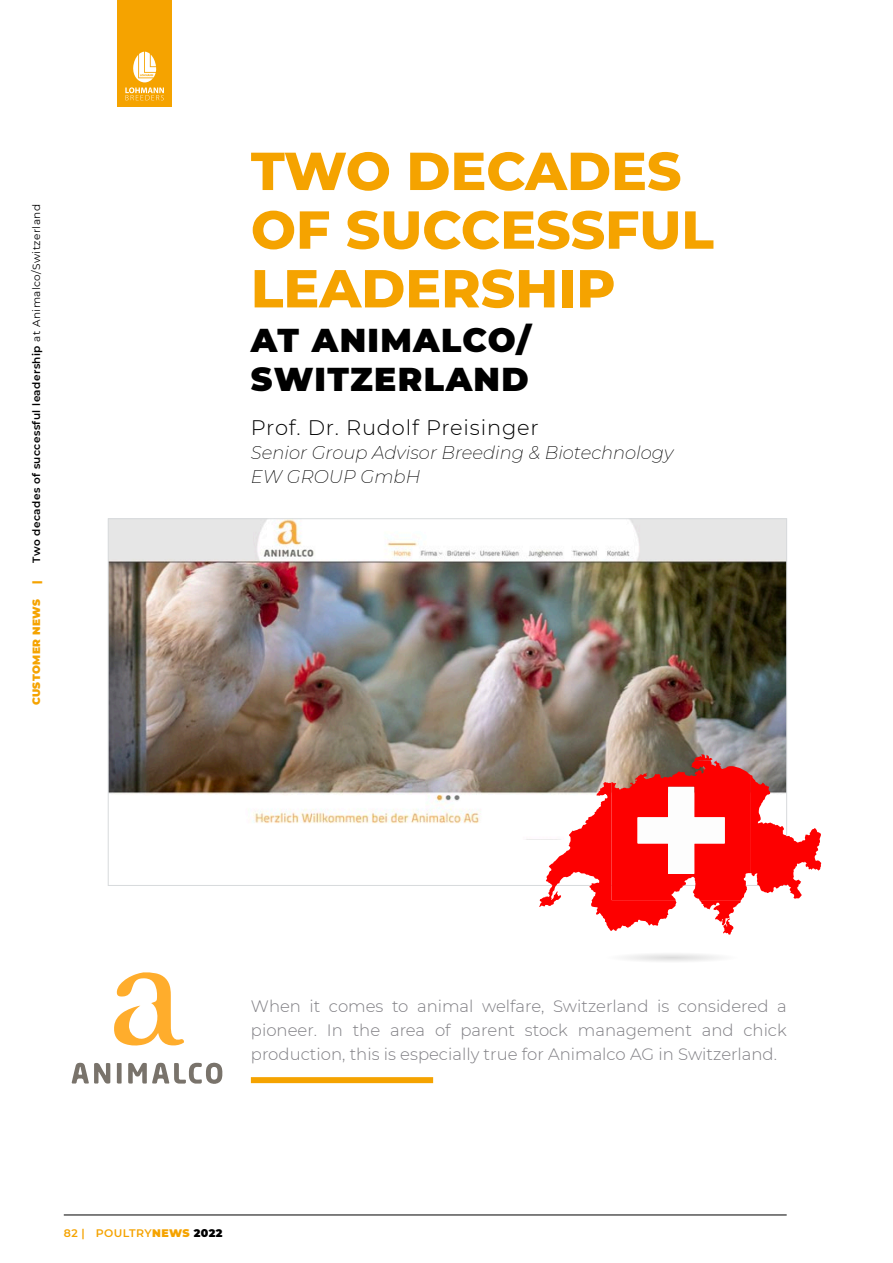
<style>
.page{position:relative;width:893px;height:1263px;background:#fff}
.page>*{position:absolute;margin:0;border:0;box-sizing:border-box;transform-origin:0 0}
.t1{font:800 53.4px/58.7px "Montserrat";color:#f5a300}
.t2{font:900 33px/39px "Montserrat";letter-spacing:.04em;color:#000}
.t3{font:300 21px "Montserrat";letter-spacing:.04em;color:#000}
.t4{font:italic 200 18px "Montserrat";color:#000}
.t5{font:300 16.5px/24px "Montserrat";color:#7f7e83;text-align:justify}
.t6{font:600 10.95px "Montserrat";letter-spacing:.04em;color:#f5a300}
.t7{font:600 10.5px "Montserrat";letter-spacing:.04em;color:#000}
.t8{font:900 10.5px "Montserrat";letter-spacing:.035em;color:#f5a300}
.s1{font-weight:400}
.s2{font-weight:900}
.s3{font-weight:900;color:#000}
</style>
<div class="page">
<img style="left:110px;top:520px;width:675px;height:304px">
<svg style="left:625px;top:954px;width:94px;height:8px"></svg>
<svg style="left:539px;top:754px;width:282px;height:181px"></svg>
<svg style="left:114px;top:972px;width:70px;height:74px"></svg>
<svg style="left:116px;top:1063px;width:6px;height:21px"></svg>
<svg style="left:71px;top:1063px;width:39px;height:21px"></svg>
<svg style="left:128px;top:1062px;width:95px;height:22px"></svg>
<div style="left:251px;top:1077px;width:182px;height:6px;background:#f5a300"></div>
<hr style="left:64px;top:1215px;width:723px;height:1px;background:#000">
<div style="left:118px;top:0;width:54px;height:106px;background:#f5a300"></div>
<svg style="left:125px;top:52px;width:39px;height:48px"></svg>
<p class="t7" style="left:29px;top:563px;width:360px;rotate:-90deg">Two decades of successful leadership <span class="s1">at Animalco/Switzerland</span></p>
<p class="t8" style="left:28px;top:584px;width:5px;rotate:-90deg">|</p>
<p class="t8" style="left:28px;top:705px;width:108px;rotate:-90deg">CUSTOMER NEWS</p>
<p class="t1" style="left:251px;top:139px;width:464px">TWO DECADES<br>OF SUCCESSFUL<br>LEADERSHIP</p>
<p class="t2" style="left:251px;top:318px;width:282px">AT ANIMALCO/<br>SWITZERLAND</p>
<p class="t3" style="left:251px;top:413px;width:289px">Prof. Dr. Rudolf Preisinger</p>
<p class="t4" style="left:251px;top:440px;width:424px">Senior Group Advisor Breeding &amp; Biotechnology</p>
<p class="t4" style="left:251px;top:464px;width:171px">EW GROUP GmbH</p>
<p class="t5" style="left:251px;top:994px;width:537px">When it comes to animal welfare, Switzerland is considered a pioneer. In the area of parent stock management and chick production, this is especially true for Animalco AG in Switzerland.</p>
<p class="t6" style="left:64px;top:1225px;width:160px">82 | POULTRY<span class="s2">NEWS</span> <span class="s3">2022</span></p>
</div>
